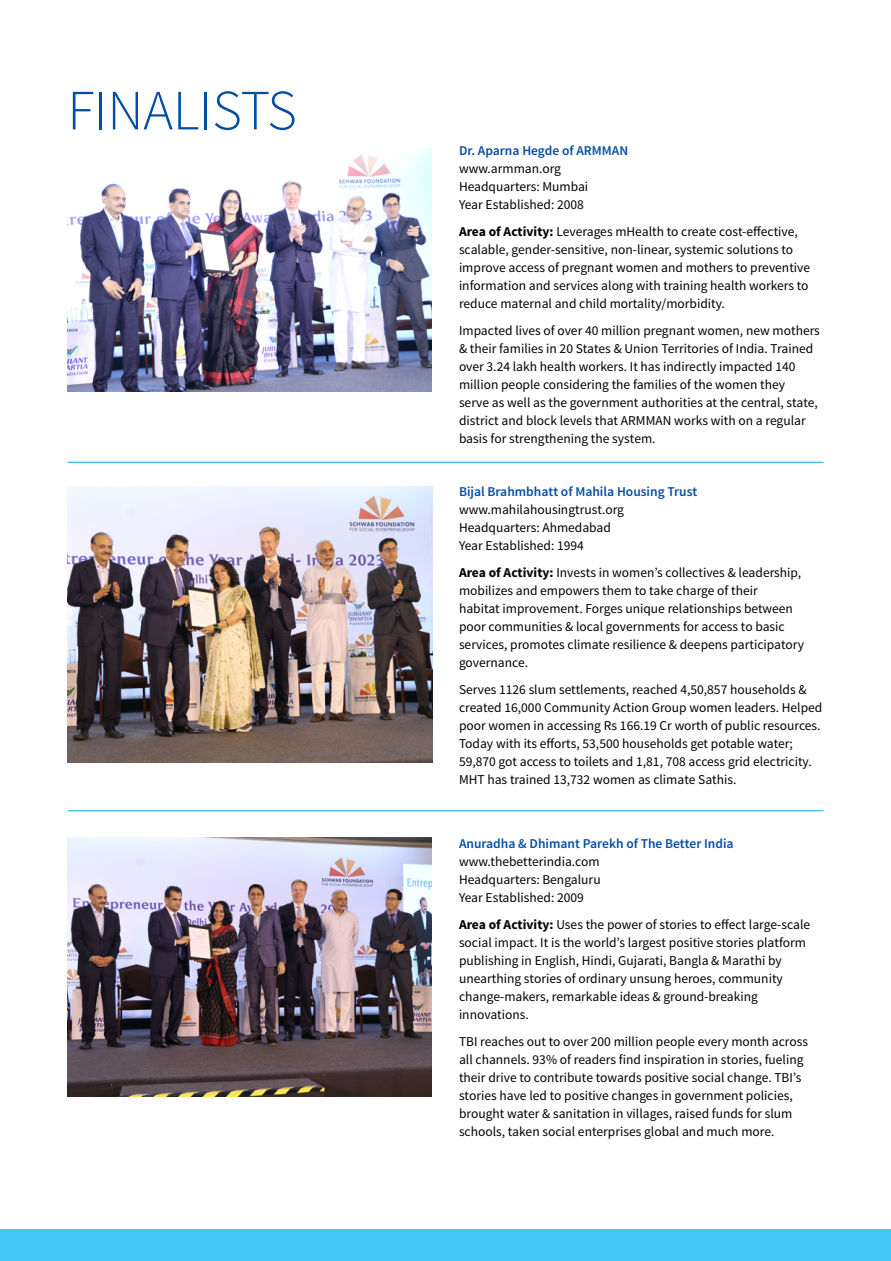
<style>
.page{position:relative;width:891px;height:1261px;background:#fff}
.page>*{position:absolute;margin:0;border:0;box-sizing:border-box;transform-origin:0 0}
.body{font:300 57px "Source Sans Pro";color:#034ea2}
.body-2{font:13.5px/18px "Source Sans Pro";color:#000}
.body-3{font:600 13.5px "Source Sans Pro";color:#034ea2}
.s1{font-weight:700}
</style>
<div class="page">
<div style="left:0;top:1228px;width:891px;height:32px;background:#44c8f5"></div>
<img style="left:68px;top:148px;width:364px;height:243px">
<img style="left:68px;top:838px;width:364px;height:258px">
<img style="left:68px;top:486px;width:364px;height:276px">
<hr style="left:68px;top:462px;width:756px;height:1px;background:#00aeef">
<hr style="left:68px;top:810px;width:756px;height:1px;background:#00aeef">
<p class="body" style="left:68px;top:76px;width:231px">FINALISTS</p>
<p class="body-3" style="left:459px;top:142px;width:171px">Dr. Aparna Hegde of ARMMAN</p>
<p class="body-2" style="left:459px;top:160px;width:104px">www.armman.org</p>
<p class="body-2" style="left:459px;top:178px;width:131px">Headquarters: Mumbai</p>
<p class="body-2" style="left:459px;top:196px;width:126px">Year Established: 2008</p>
<p class="body-2" style="left:459px;top:223px;width:353px"><span class="s1">Area of Activity:</span> Leverages mHealth to create cost-effective, scalable, gender-sensitive, non-linear, systemic solutions to improve access of pregnant women and mothers to preventive information and services along with training health workers to reduce maternal and child mortality/morbidity.</p>
<p class="body-2" style="left:459px;top:322px;width:362px">Impacted lives of over 40 million pregnant women, new mothers &amp; their families in 20 States &amp; Union Territories of India. Trained over 3.24 lakh health workers. It has indirectly impacted 140 million people considering the families of the women they<br>serve as well as the government authorities at the central, state, district and block levels that ARMMAN works with on a regular basis for strengthening the system.</p>
<p class="body-3" style="left:459px;top:483px;width:240px">Bijal Brahmbhatt of Mahila Housing Trust</p>
<p class="body-2" style="left:459px;top:501px;width:167px">www.mahilahousingtrust.org</p>
<p class="body-2" style="left:459px;top:519px;width:154px">Headquarters: Ahmedabad</p>
<p class="body-2" style="left:459px;top:537px;width:126px">Year Established: 1994</p>
<p class="body-2" style="left:459px;top:564px;width:347px"><span class="s1">Area of Activity:</span> Invests in women’s collectives &amp; leadership, mobilizes and empowers them to take charge of their<br>habitat improvement. Forges unique relationships between poor communities &amp; local governments for access to basic services, promotes climate resilience &amp; deepens participatory governance.</p>
<p class="body-2" style="left:459px;top:681px;width:365px">Serves 1126 slum settlements, reached 4,50,857 households &amp; created 16,000 Community Action Group women leaders. Helped poor women in accessing Rs 166.19 Cr worth of public resources.<br>Today with its efforts, 53,500 households get potable water; 59,870 got access to toilets and 1,81, 708 access grid electricity.<br>MHT has trained 13,732 women as climate Sathis.</p>
<p class="body-3" style="left:459px;top:834px;width:276px">Anuradha &amp; Dhimant Parekh of The Better India</p>
<p class="body-2" style="left:459px;top:852px;width:142px">www.thebetterindia.com</p>
<p class="body-2" style="left:459px;top:870px;width:143px">Headquarters: Bengaluru</p>
<p class="body-2" style="left:459px;top:888px;width:126px">Year Established: 2009</p>
<p class="body-2" style="left:459px;top:915px;width:353px"><span class="s1">Area of Activity:</span> Uses the power of stories to effect large-scale social impact. It is the world’s largest positive stories platform publishing in English, Hindi, Gujarati, Bangla &amp; Marathi by unearthing stories of ordinary unsung heroes, community change-makers, remarkable ideas &amp; ground-breaking innovations.</p>
<p class="body-2" style="left:459px;top:1032px;width:351px">TBI reaches out to over 200 million people every month across all channels. 93% of readers find inspiration in stories, fueling their drive to contribute towards positive social change. TBI’s stories have led to positive changes in government policies, brought water &amp; sanitation in villages, raised funds for slum schools, taken social enterprises global and much more.</p>
</div>
